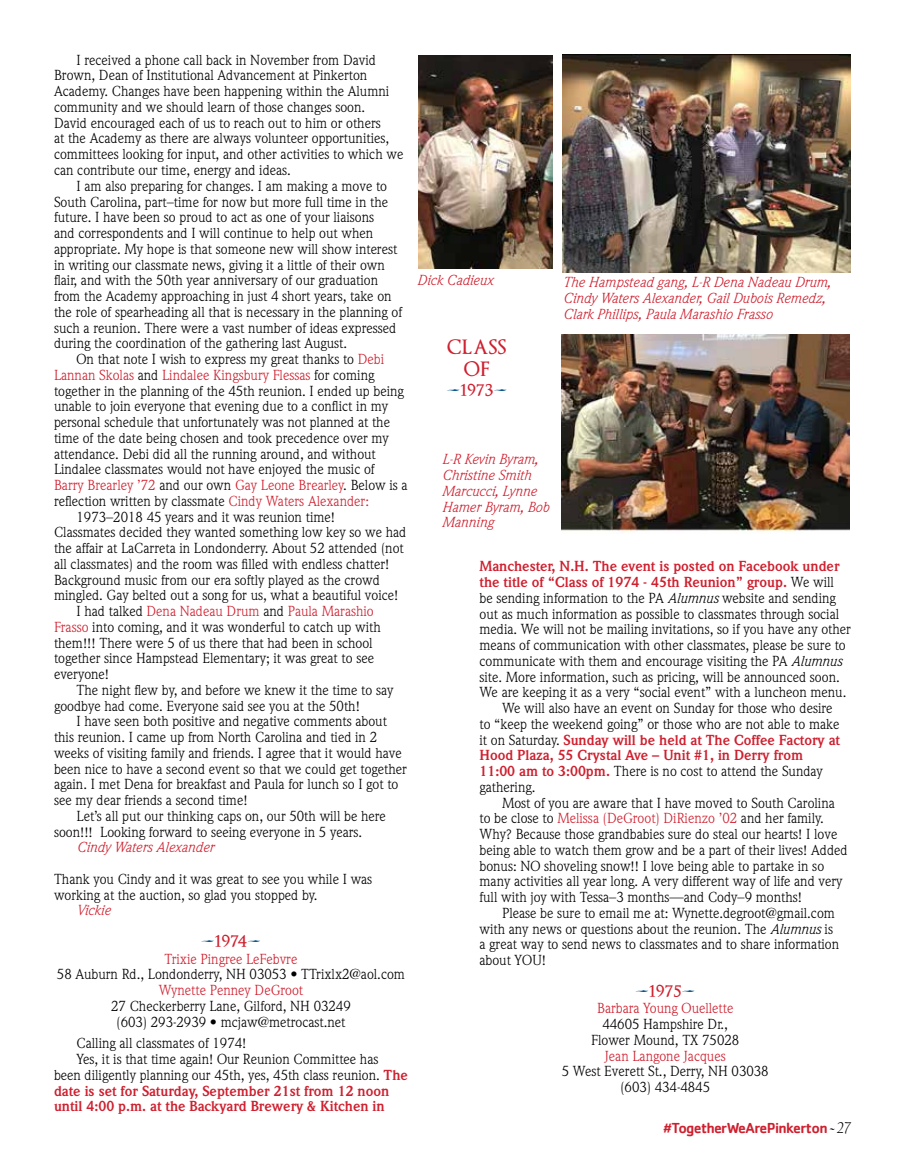
<style>
.page{position:relative;width:905px;height:1175px;background:#fff}
.page>*{position:absolute;margin:0;border:0;box-sizing:border-box;transform-origin:0 0}
.t1{font:600 19.5px/21.8px "Optimus Princeps";letter-spacing:.025em;color:#ce202f;text-align:center}
.t2{font:500 15px "Cachet";letter-spacing:-.04em;color:#ce202f}
.t3{font:14.25px/15.8px "Weidemann";color:#000}
.t4{font:700 14.25px "Weidemann";color:#ce202f}
.t5{font:14.25px "Weidemann";color:#ce202f}
.t6{font:italic 14.25px/15.8px "Weidemann";color:#ce202f}
.s1{color:#ce202f}
.s2{color:#000}
.s3{font-weight:700;color:#ce202f}
.s4{font-weight:400;color:#000}
.s5{font-style:italic}
.s6{font-family:"Californian FB";font-weight:400;font-style:italic;font-size:16.5px;color:#000}
</style>
<div class="page">
<img style="left:418px;top:56px;width:134px;height:212px">
<img style="left:562px;top:55px;width:288px;height:217px">
<img style="left:561px;top:334px;width:288px;height:199px">
<p class="t3" style="left:54px;top:52px;width:351px;text-indent:23px">I received a phone call back in November from David Brown, Dean of Institutional Advancement at Pinkerton Academy. Changes have been happening within the Alumni community and we should learn of those changes soon.<br>David encouraged each of us to reach out to him or others<br>at the Academy as there are always volunteer opportunities, committees looking for input, and other activities to which we can contribute our time, energy and ideas.</p>
<p class="t3" style="left:54px;top:178px;width:349px;text-indent:23px">I am also preparing for changes. I am making a move to South Carolina, part–time for now but more full time in the future. I have been so proud to act as one of your liaisons<br>and correspondents and I will continue to help out when appropriate. My hope is that someone new will show interest in writing our classmate news, giving it a little of their own flair, and with the 50th year anniversary of our graduation from the Academy approaching in just 4 short years, take on the role of spearheading all that is necessary in the planning of such a reunion. There were a vast number of ideas expressed during the coordination of the gathering last August.</p>
<p class="t3" style="left:77px;top:351px;width:309px">On that note I wish to express my great thanks to <span class="s1">Debi</span></p>
<p class="t5" style="left:54px;top:366px;width:322px">Lannan Skolas <span class="s2">and</span> Lindalee Kingsbury Flessas <span class="s2">for coming</span></p>
<p class="t3" style="left:54px;top:382px;width:351px">together in the planning of the 45th reunion. I ended up being</p>
<p class="t3" style="left:54px;top:398px;width:336px">unable to join everyone that evening due to a conflict in my</p>
<p class="t3" style="left:54px;top:414px;width:337px">personal schedule that unfortunately was not planned at the</p>
<p class="t3" style="left:54px;top:430px;width:336px">time of the date being chosen and took precedence over my</p>
<p class="t3" style="left:54px;top:445px;width:323px">attendance. Debi did all the running around, and without</p>
<p class="t3" style="left:54px;top:461px;width:322px">Lindalee classmates would not have enjoyed the music of</p>
<p class="t5" style="left:54px;top:477px;width:355px">Barry Brearley ’72 <span class="s2">and our own</span> Gay Leone Brearley<span class="s2">. Below is a</span></p>
<p class="t3" style="left:54px;top:493px;width:316px">reflection written by classmate <span class="s1">Cindy Waters Alexander:</span></p>
<p class="t3" style="left:77px;top:508px;width:260px">1973–2018 45 years and it was reunion time!</p>
<p class="t3" style="left:54px;top:524px;width:354px">Classmates decided they wanted something low key so we had</p>
<p class="t3" style="left:54px;top:540px;width:351px">the affair at LaCarreta in Londonderry. About 52 attended (not</p>
<p class="t3" style="left:54px;top:556px;width:337px">all classmates) and the room was filled with endless chatter!</p>
<p class="t3" style="left:54px;top:571px;width:327px">Background music from our era softly played as the crowd</p>
<p class="t3" style="left:54px;top:587px;width:346px">mingled. Gay belted out a song for us, what a beautiful voice!</p>
<p class="t5" style="left:77px;top:603px;width:299px"><span class="s2">I had talked</span> Dena Nadeau Drum <span class="s2">and</span> Paula Marashio</p>
<p class="t3" style="left:54px;top:619px;width:328px"><span class="s1">Frasso</span> into coming, and it was wonderful to catch up with</p>
<p class="t3" style="left:54px;top:634px;width:320px">them!!! There were 5 of us there that had been in school</p>
<p class="t3" style="left:54px;top:650px;width:321px">together since Hampstead Elementary; it was great to see</p>
<p class="t3" style="left:54px;top:666px;width:57px">everyone!</p>
<p class="t3" style="left:77px;top:682px;width:318px">The night flew by, and before we knew it the time to say</p>
<p class="t3" style="left:54px;top:697px;width:307px">goodbye had come. Everyone said see you at the 50th!</p>
<p class="t3" style="left:77px;top:713px;width:312px">I have seen both positive and negative comments about</p>
<p class="t3" style="left:54px;top:729px;width:324px">this reunion. I came up from North Carolina and tied in 2</p>
<p class="t3" style="left:54px;top:745px;width:349px">weeks of visiting family and friends. I agree that it would have</p>
<p class="t3" style="left:54px;top:760px;width:354px">been nice to have a second event so that we could get together</p>
<p class="t3" style="left:54px;top:776px;width:346px">again. I met Dena for breakfast and Paula for lunch so I got to</p>
<p class="t3" style="left:54px;top:792px;width:195px">see my dear friends a second time!</p>
<p class="t3" style="left:77px;top:808px;width:311px">Let’s all put our thinking caps on, our 50th will be here</p>
<p class="t3" style="left:54px;top:823px;width:310px">soon!!! Looking forward to seeing everyone in 5 years.</p>
<p class="t6" style="left:77px;top:839px;width:139px">Cindy Waters Alexander</p>
<p class="t3" style="left:54px;top:871px;width:320px">Thank you Cindy and it was great to see you while I was working at the auction, so glad you stopped by.</p>
<p class="t6" style="left:77px;top:902px;width:35px">Vickie</p>
<h1 class="t1" style="left:215px;top:930px;width:34px">1974</h1>
<p class="t5" style="left:164px;top:950px;width:134px">Trixie Pingree LeFebvre</p>
<p class="t3" style="left:57px;top:966px;width:349px">58 Auburn Rd., Londonderry, NH 03053 • TTrixlx2@aol.com</p>
<p class="t5" style="left:159px;top:981px;width:146px">Wynette Penney DeGroot</p>
<p class="t3" style="left:111px;top:998px;width:241px;text-align:center">27 Checkerberry Lane, Gilford, NH 03249 (603) 293-2939 • mcjaw@metrocast.net</p>
<p class="t3" style="left:77px;top:1035px;width:171px">Calling all classmates of 1974!</p>
<p class="t3" style="left:77px;top:1051px;width:303px">Yes, it is that time again! Our Reunion Committee has</p>
<p class="t3" style="left:54px;top:1067px;width:355px">been diligently planning our 45th, yes, 45th class reunion. <span class="s3">The</span></p>
<p class="t4" style="left:54px;top:1082px;width:337px">date is set for Saturday, September 21st from 12 noon</p>
<p class="t4" style="left:54px;top:1098px;width:332px">until 4:00 p.m. at the Backyard Brewery &amp; Kitchen in</p>
<p class="t6" style="left:417px;top:272px;width:77px">Dick Cadieux</p>
<p class="t6" style="left:563px;top:274px;width:269px">The Hampstead gang, L-R Dena Nadeau Drum,<br>Cindy Waters Alexander, Gail Dubois Remedz,<br>Clark Phillips, Paula Marashio Frasso</p>
<h1 class="t1" style="left:447px;top:337px;width:61px">CLASS<br>OF<br>1973</h1>
<p class="t6" style="left:442px;top:451px;width:108px">L-R Kevin Byram,<br>Christine Smith<br>Marcucci, Lynne<br>Hamer Byram, Bob<br>Manning</p>
<p class="t4" style="left:479px;top:558px;width:361px">Manchester, N.H. The event is posted on Facebook under</p>
<p class="t4" style="left:479px;top:574px;width:356px">the title of “Class of 1974 - 45th Reunion” group. <span class="s4">We will</span></p>
<p class="t3" style="left:479px;top:590px;width:358px">be sending information to the PA <span class="s5">Alumnus</span> website and sending</p>
<p class="t3" style="left:479px;top:605px;width:361px">out as much information as possible to classmates through social</p>
<p class="t3" style="left:479px;top:621px;width:373px">media. We will not be mailing invitations, so if you have any other</p>
<p class="t3" style="left:479px;top:637px;width:368px">means of communication with other classmates, please be sure to</p>
<p class="t3" style="left:479px;top:653px;width:364px">communicate with them and encourage visiting the PA <span class="s5">Alumnus</span></p>
<p class="t3" style="left:479px;top:668px;width:362px">site. More information, such as pricing, will be announced soon.</p>
<p class="t3" style="left:479px;top:684px;width:368px">We are keeping it as a very “social event” with a luncheon menu.</p>
<p class="t3" style="left:502px;top:700px;width:332px">We will also have an event on Sunday for those who desire</p>
<p class="t3" style="left:479px;top:716px;width:361px">to “keep the weekend going” or those who are not able to make</p>
<p class="t4" style="left:479px;top:731px;width:362px"><span class="s4">it on Saturday.</span> Sunday will be held at The Coffee Factory at</p>
<p class="t4" style="left:479px;top:747px;width:325px">Hood Plaza, 55 Crystal Ave – Unit #1, in Derry from</p>
<p class="t3" style="left:479px;top:763px;width:345px"><span class="s3">11:00 am to 3:00pm.</span> There is no cost to attend the Sunday</p>
<p class="t3" style="left:479px;top:779px;width:57px">gathering.</p>
<p class="t3" style="left:502px;top:794px;width:334px">Most of you are aware that I have moved to South Carolina</p>
<p class="t5" style="left:479px;top:810px;width:346px"><span class="s2">to be close to</span> Melissa (DeGroot) DiRienzo ’02 <span class="s2">and her family.</span></p>
<p class="t3" style="left:479px;top:826px;width:359px">Why? Because those grandbabies sure do steal our hearts! I love</p>
<p class="t3" style="left:479px;top:842px;width:369px">being able to watch them grow and be a part of their lives! Added</p>
<p class="t3" style="left:479px;top:857px;width:346px">bonus: NO shoveling snow!! I love being able to partake in so</p>
<p class="t3" style="left:479px;top:873px;width:364px">many activities all year long. A very different way of life and very</p>
<p class="t3" style="left:479px;top:889px;width:324px">full with joy with Tessa–3 months—and Cody–9 months!</p>
<p class="t3" style="left:502px;top:905px;width:334px">Please be sure to email me at: Wynette.degroot@gmail.com</p>
<p class="t3" style="left:479px;top:920px;width:355px">with any news or questions about the reunion. The <span class="s5">Alumnus</span> is</p>
<p class="t3" style="left:479px;top:936px;width:361px">a great way to send news to classmates and to share information</p>
<p class="t3" style="left:479px;top:952px;width:68px">about YOU!</p>
<h1 class="t1" style="left:649px;top:980px;width:34px">1975</h1>
<p class="t5" style="left:597px;top:1000px;width:138px">Barbara Young Ouellette</p>
<p class="t3" style="left:591px;top:1016px;width:149px;text-align:center">44605 Hampshire Dr.,<br>Flower Mound, TX 75028</p>
<p class="t5" style="left:604px;top:1047px;width:122px">Jean Langone Jacques</p>
<p class="t3" style="left:561px;top:1063px;width:208px;text-align:center">5 West Everett St., Derry, NH 03038 (603) 434-4845</p>
<p class="t2" style="left:663px;top:1119px;width:189px">#TogetherWeArePinkerton <span class="s6">~ 27</span></p>
</div>
